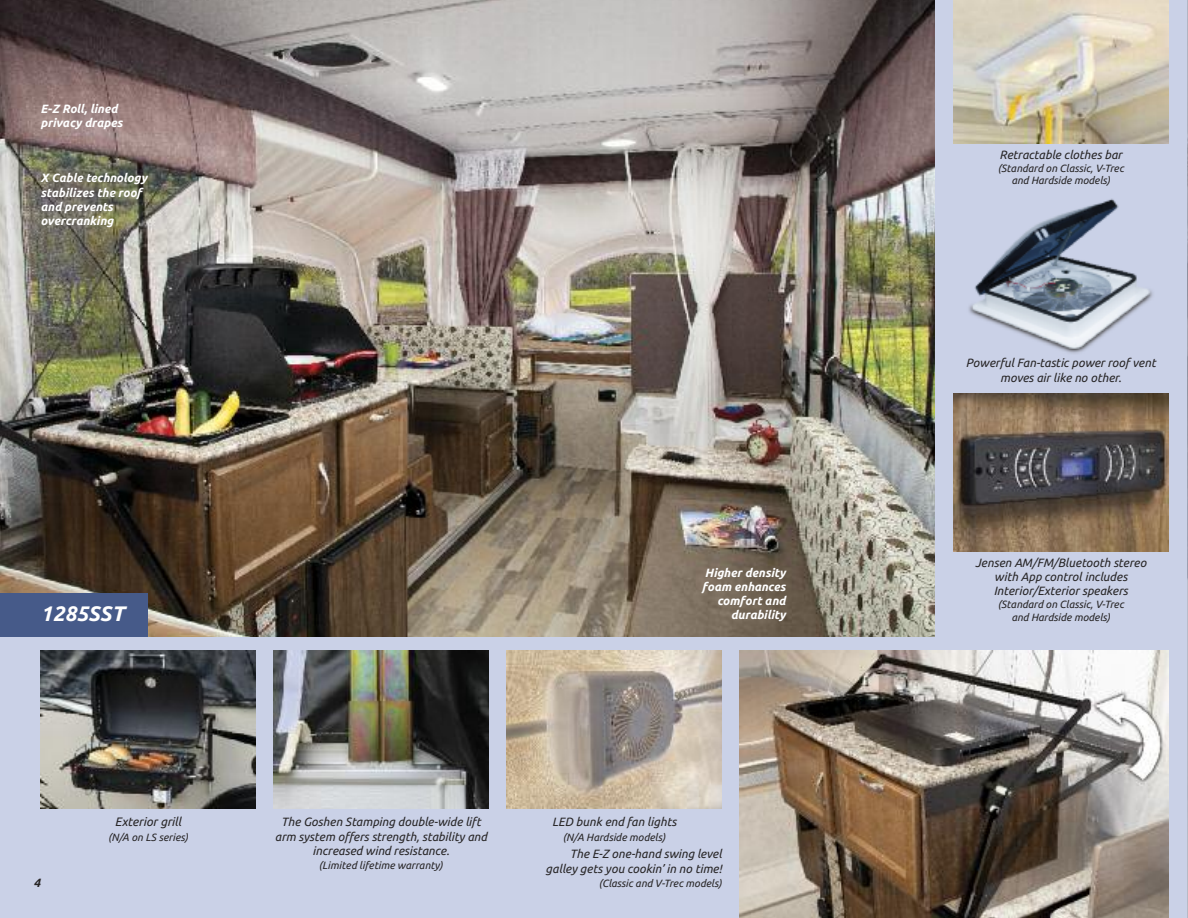
<style>
.page{position:relative;width:1188px;height:918px;background:#fff}
.page>*{position:absolute;margin:0;border:0;box-sizing:border-box;transform-origin:0 0}
.t1{font:italic 700 21px "Ubuntu";color:#fff}
.t2{font:italic 12.15px "Ubuntu";color:#272526}
.t3{font:italic 12px/14.2px "Ubuntu";color:#272526;text-align:center}
.t4{font:italic 700 12px/14.2px "Ubuntu";color:#fff}
.t5{font:italic 700 12px "Ubuntu";color:#272526}
.t6{font:italic 10.5px/12.8px "Ubuntu";color:#272526;text-align:center}
</style>
<div class="page">
<img style="left:0;top:0;width:1188px;height:918px">
<img style="left:953px;top:0;width:215px;height:143px">
<img style="left:0;top:0;width:935px;height:637px">
<img style="left:740px;top:651px;width:428px;height:267px">
<img style="left:953px;top:393px;width:215px;height:158px">
<img style="left:274px;top:651px;width:215px;height:157px">
<img style="left:507px;top:651px;width:215px;height:157px">
<img style="left:40px;top:651px;width:216px;height:157px">
<div style="left:0;top:594px;width:148px;height:43px;background:#465a89"></div>
<p class="t4" style="left:40px;top:101px;width:84px">E-Z Roll, lined privacy drapes</p>
<p class="t4" style="left:40px;top:171px;width:108px">X Cable technology stabilizes the roof and prevents overcranking</p>
<h1 class="t1" style="left:40px;top:601px;width:85px">1285SST</h1>
<p class="t5" style="left:34px;top:875px;width:8px">4</p>
<p class="t2" style="left:115px;top:815px;width:68px">Exterior grill</p>
<p class="t6" style="left:108px;top:830px;width:82px">(N/A on LS series)</p>
<p class="t3" style="left:1000px;top:147px;width:124px">Retractable clothes bar</p>
<p class="t6" style="left:998px;top:161px;width:127px">(Standard on Classic, V-Trec and Hardside models)</p>
<p class="t3" style="left:966px;top:356px;width:191px">Powerful Fan-tastic power roof vent moves air like no other.</p>
<p class="t4" style="left:702px;top:565px;width:85px;text-align:right">Higher density foam enhances comfort and durability</p>
<p class="t3" style="left:975px;top:555px;width:173px">Jensen AM/FM/Bluetooth stereo with App control includes<br>Interior/Exterior speakers</p>
<p class="t6" style="left:998px;top:598px;width:127px">(Standard on Classic, V-Trec and Hardside models)</p>
<p class="t3" style="left:275px;top:815px;width:214px">The Goshen Stamping double-wide lift arm system offers strength, stability and increased wind resistance.</p>
<p class="t6" style="left:319px;top:859px;width:125px">(Limited lifetime warranty)</p>
<p class="t3" style="left:552px;top:815px;width:126px">LED bunk end fan lights</p>
<p class="t6" style="left:563px;top:830px;width:104px">(N/A Hardside models)</p>
<p class="t3" style="left:546px;top:847px;width:178px;text-align:right">The E-Z one-hand swing level galley gets you cookin’ in no time!</p>
<p class="t6" style="left:599px;top:877px;width:124px">(Classic and V-Trec models)</p>
</div>
